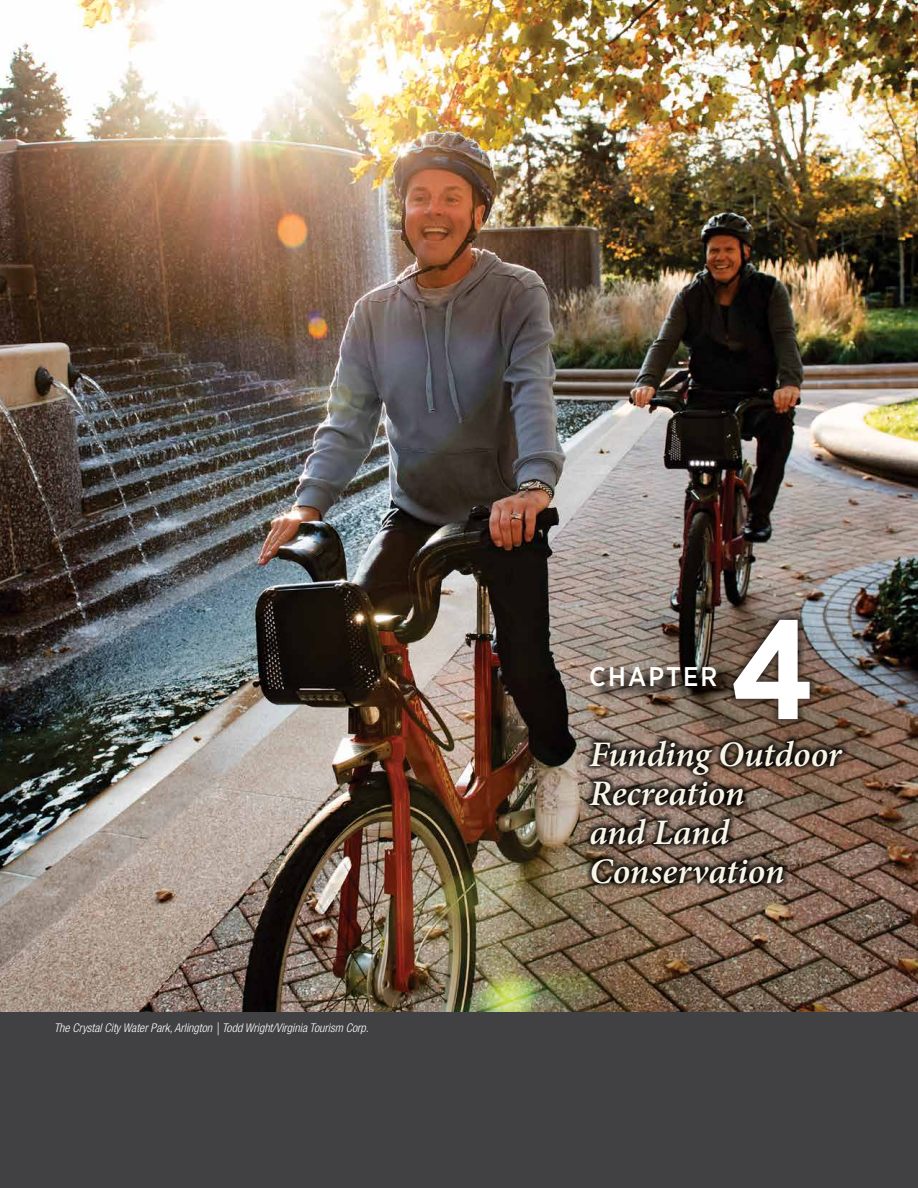
<style>
.page{position:relative;width:918px;height:1188px;background:#fff}
.page>*{position:absolute;margin:0;border:0;box-sizing:border-box;transform-origin:0 0}
.t1{font:700 141px "Gotham Narrow";color:#fff}
.t2{font:italic 600 36px/39px "Minion Pro";letter-spacing:-.005em;color:#f8f5e6}
.t3{font:500 27px "Gotham Narrow";letter-spacing:.08em;color:#fff}
.t4{font:italic 300 condensed 12px "Helvetica Neue LT Std";color:#fff}
</style>
<div class="page">
<img style="left:0;top:0;width:918px;height:1012px">
<div style="left:0;top:1012px;width:918px;height:176px;background:#414042"></div>
<svg style="left:727px;top:613px;width:89px;height:112px;background:#483c33"></svg>
<div style="left:593px;top:665px;width:141px;height:36px;background:#000;opacity:.92"></div>
<div style="left:583px;top:733px;width:268px;height:158px;background:#000;opacity:.9"></div>
<p class="t4" style="left:54px;top:1021px;width:316px">The Crystal City Water Park, Arlington | Todd Wright/Virginia Tourism Corp.</p>
<p class="t1" style="left:730px;top:579px;width:87px">4</p>
<p class="t2" style="left:589px;top:734px;width:254px">Funding Outdoor<br>Recreation<br>and Land<br>Conservation</p>
<p class="t3" style="left:589px;top:659px;width:130px">CHAPTER</p>
</div>
